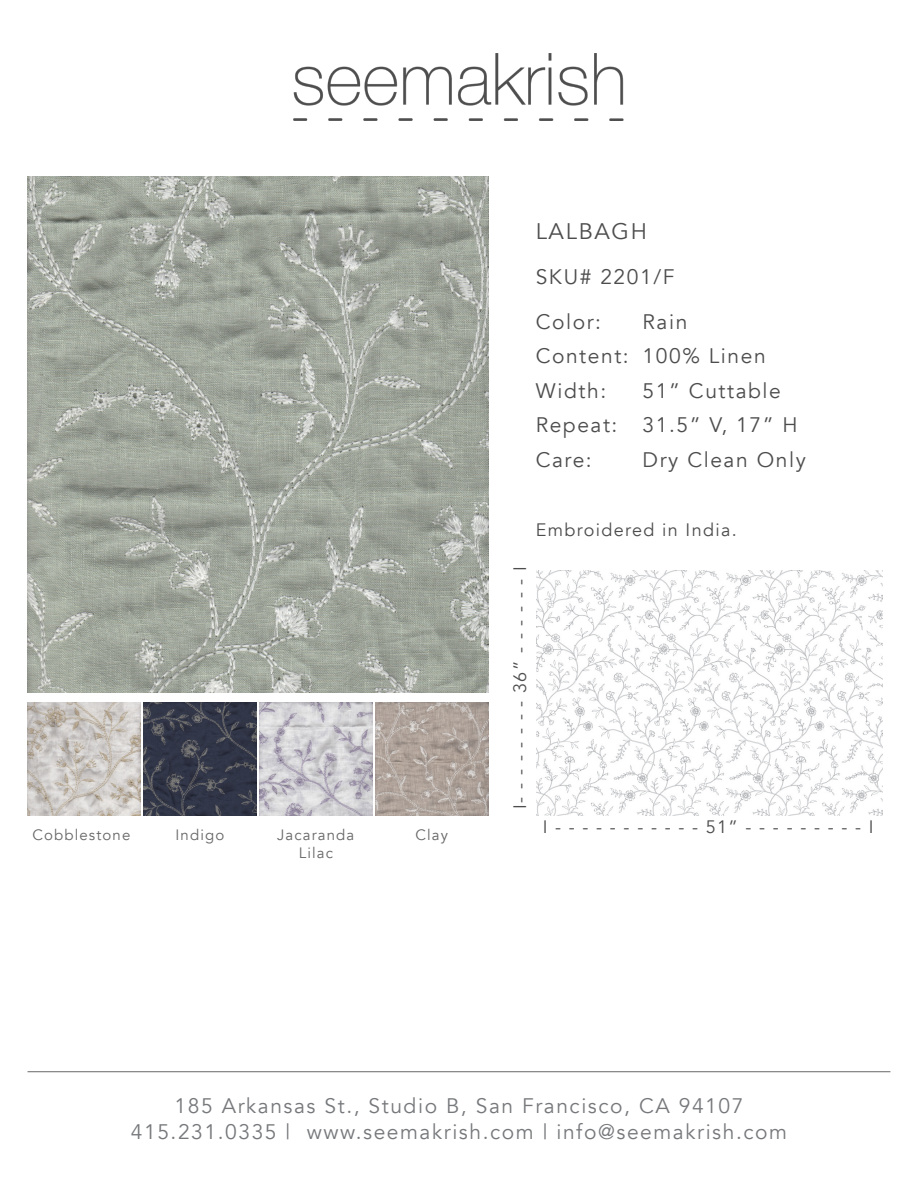
<style>
.page{position:relative;width:918px;height:1188px;background:#fff}
.page>*{position:absolute;margin:0;border:0;box-sizing:border-box;transform-origin:0 0}
.t1{font:22.5px "Avenir";letter-spacing:.075em;color:#4d4d4d}
.t2{font:21px "Avenir";letter-spacing:.075em;color:#76787b}
.t3{font:21px "Avenir";letter-spacing:.075em;color:#4d4d4d}
.t4{font:18px "Avenir";letter-spacing:.075em;color:#4d4d4d}
.t5{font:15px/18px "Avenir";letter-spacing:.075em;color:#666766;text-align:center}
</style>
<div class="page">
<img style="left:293px;top:54px;width:331px;height:67px">
<img style="left:28px;top:702px;width:112px;height:113px">
<img style="left:28px;top:177px;width:460px;height:515px">
<hr style="left:28px;top:1071px;width:862px;height:1px;background:#666766">
<img style="left:143px;top:702px;width:113px;height:113px">
<img style="left:259px;top:702px;width:113px;height:113px">
<img style="left:375px;top:702px;width:113px;height:113px">
<img style="left:536px;top:571px;width:346px;height:244px">
<p class="t1" style="left:536px;top:217px;width:113px">LALBAGH</p>
<p class="t3" style="left:536px;top:264px;width:140px">SKU# 2201/F</p>
<p class="t3" style="left:536px;top:309px;width:67px">Color:</p>
<p class="t3" style="left:536px;top:344px;width:95px">Content:</p>
<p class="t3" style="left:536px;top:378px;width:72px">Width:</p>
<p class="t3" style="left:536px;top:413px;width:83px">Repeat:</p>
<p class="t3" style="left:536px;top:447px;width:58px">Care:</p>
<p class="t3" style="left:643px;top:309px;width:46px">Rain</p>
<p class="t3" style="left:643px;top:344px;width:125px">100% Linen</p>
<p class="t3" style="left:643px;top:378px;width:140px">51” Cuttable</p>
<p class="t3" style="left:643px;top:413px;width:157px">31.5” V, 17” H</p>
<p class="t3" style="left:643px;top:447px;width:165px">Dry Clean Only</p>
<p class="t5" style="left:32px;top:826px;width:99px">Cobblestone</p>
<p class="t5" style="left:176px;top:826px;width:50px">Indigo</p>
<p class="t5" style="left:277px;top:826px;width:79px">Jacaranda<br>Lilac</p>
<p class="t5" style="left:415px;top:826px;width:34px">Clay</p>
<p class="t4" style="left:536px;top:519px;width:203px">Embroidered in India.</p>
<p class="t4" style="left:509px;top:809px;width:244px;rotate:-90deg">I- - - - - - - - 36” - - - - - - I</p>
<p class="t4" style="left:543px;top:816px;width:332px">I - - - - - - - - - - - 51” - - - - - - - - - I</p>
<p class="t2" style="left:175px;top:1094px;width:570px">185 Arkansas St., Studio B, San Francisco, CA 94107</p>
<p class="t2" style="left:131px;top:1119px;width:658px">415.231.0335 | www.seemakrish.com | info@seemakrish.com</p>
</div>
